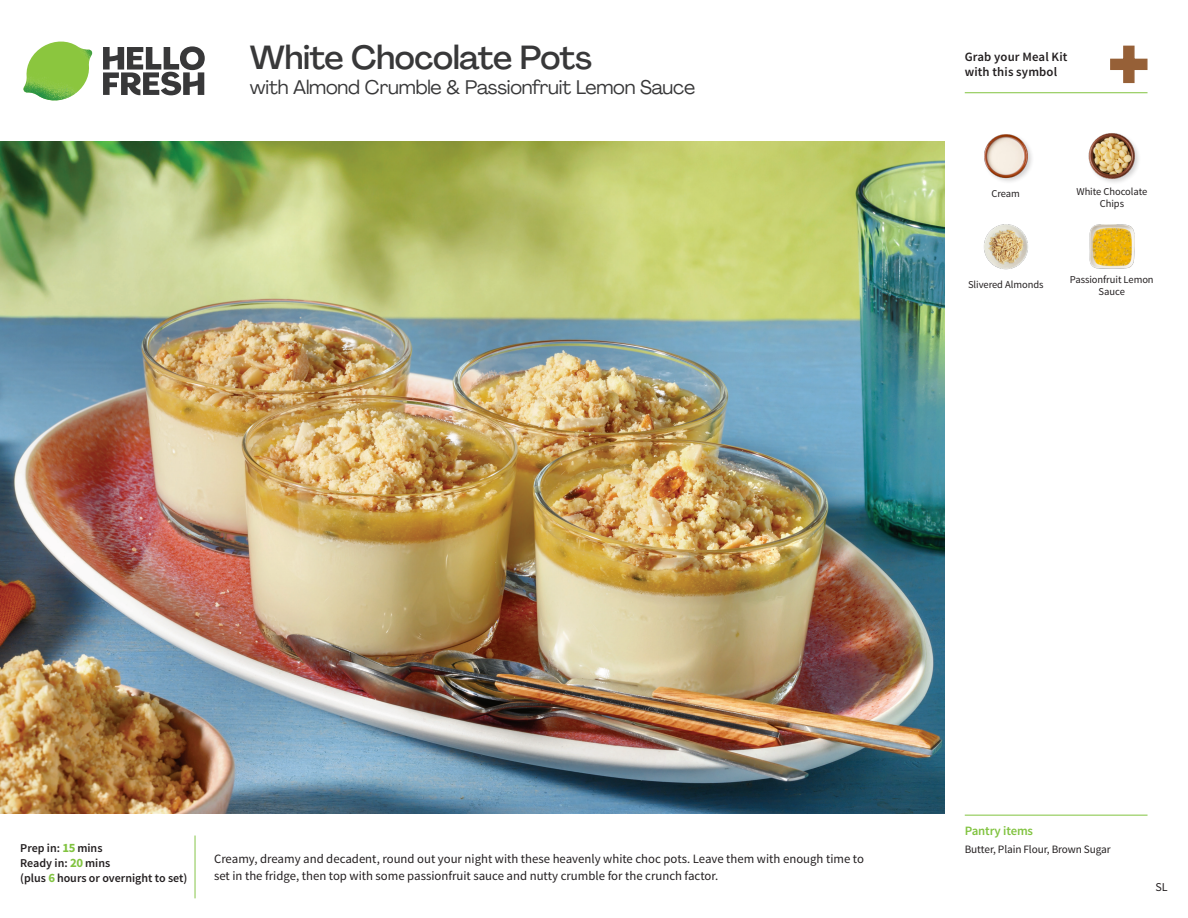
<style>
.page{position:relative;width:1188px;height:918px;background:#fff}
.page>*{position:absolute;margin:0;border:0;box-sizing:border-box;transform-origin:0 0}
._15_Titel_UK{font:500 33px "Agrandir";letter-spacing:-.015em;color:#383839}
._15_Titel_UK-2{font:19.5px "Agrandir";letter-spacing:-.01em;color:#383839}
.Step_6_Text_AU{font:12.75px/16.5px "Source Sans Pro";color:#231f20}
.t1{font:600 12.75px/15px "Source Sans Pro";letter-spacing:.01em;color:#231f20}
._04_Headers_Front{font:600 12.75px "Source Sans Pro";letter-spacing:-.01em;color:#81c340}
._04_Intro{font:600 12px/15px "Source Sans Pro";color:#231f20}
.t2{font:12px "Source Sans Pro";color:#231f20}
._05_Pantry{font:11.25px "Source Sans Pro";letter-spacing:-.01em;color:#231f20}
._18_FRONT_ingredients{font:10.5px/12px "Source Sans Pro";letter-spacing:-.005em;color:#231f20;text-align:center}
.s1{font-weight:700;font-size:12.75px;color:#81c340}
</style>
<div class="page">
<svg style="left:103px;top:46px;width:102px;height:49px"></svg>
<img style="left:23px;top:42px;width:69px;height:59px">
<img style="left:0;top:142px;width:945px;height:672px">
<img style="left:984px;top:224px;width:44px;height:46px">
<img style="left:1089px;top:224px;width:45px;height:45px">
<img style="left:984px;top:134px;width:47px;height:47px">
<div style="left:1087px;top:132px;width:54px;height:53px;background:#231f20;opacity:.2"></div>
<img style="left:1089px;top:132px;width:46px;height:47px">
<hr style="left:965px;top:815px;width:183px;height:1px;background:#81c340">
<hr style="left:965px;top:92px;width:183px;height:1px;background:#81c340">
<svg style="left:1110px;top:45px;width:38px;height:39px"></svg>
<p class="_15_Titel_UK" style="left:250px;top:37px;width:344px">White Chocolate Pots</p>
<p class="_15_Titel_UK-2" style="left:250px;top:75px;width:447px">with Almond Crumble &amp; Passionfruit Lemon Sauce</p>
<p class="t1" style="left:965px;top:50px;width:104px">Grab your Meal Kit with this symbol</p>
<p class="_18_FRONT_ingredients" style="left:992px;top:188px;width:30px">Cream</p>
<p class="_18_FRONT_ingredients" style="left:1076px;top:186px;width:72px">White Chocolate<br>Chips</p>
<p class="_18_FRONT_ingredients" style="left:968px;top:278px;width:77px">Slivered Almonds</p>
<p class="_18_FRONT_ingredients" style="left:1070px;top:274px;width:85px">Passionfruit Lemon<br>Sauce</p>
<p class="_04_Intro" style="left:20px;top:841px;width:84px">Prep in: <span class="s1">15</span> mins</p>
<p class="_04_Intro" style="left:20px;top:856px;width:169px">Ready in: <span class="s1">20</span> mins<br>(plus <span class="s1">6</span> hours or overnight to set)</p>
<p class="Step_6_Text_AU" style="left:214px;top:851px;width:651px">Creamy, dreamy and decadent, round out your night with these heavenly white choc pots. Leave them with enough time to set in the fridge, then top with some passionfruit sauce and nutty crumble for the crunch factor.</p>
<p class="_04_Headers_Front" style="left:965px;top:822px;width:70px">Pantry items</p>
<p class="_05_Pantry" style="left:965px;top:842px;width:148px">Butter, Plain Flour, Brown Sugar</p>
<p class="t2" style="left:1155px;top:879px;width:14px">SL</p>
</div>
